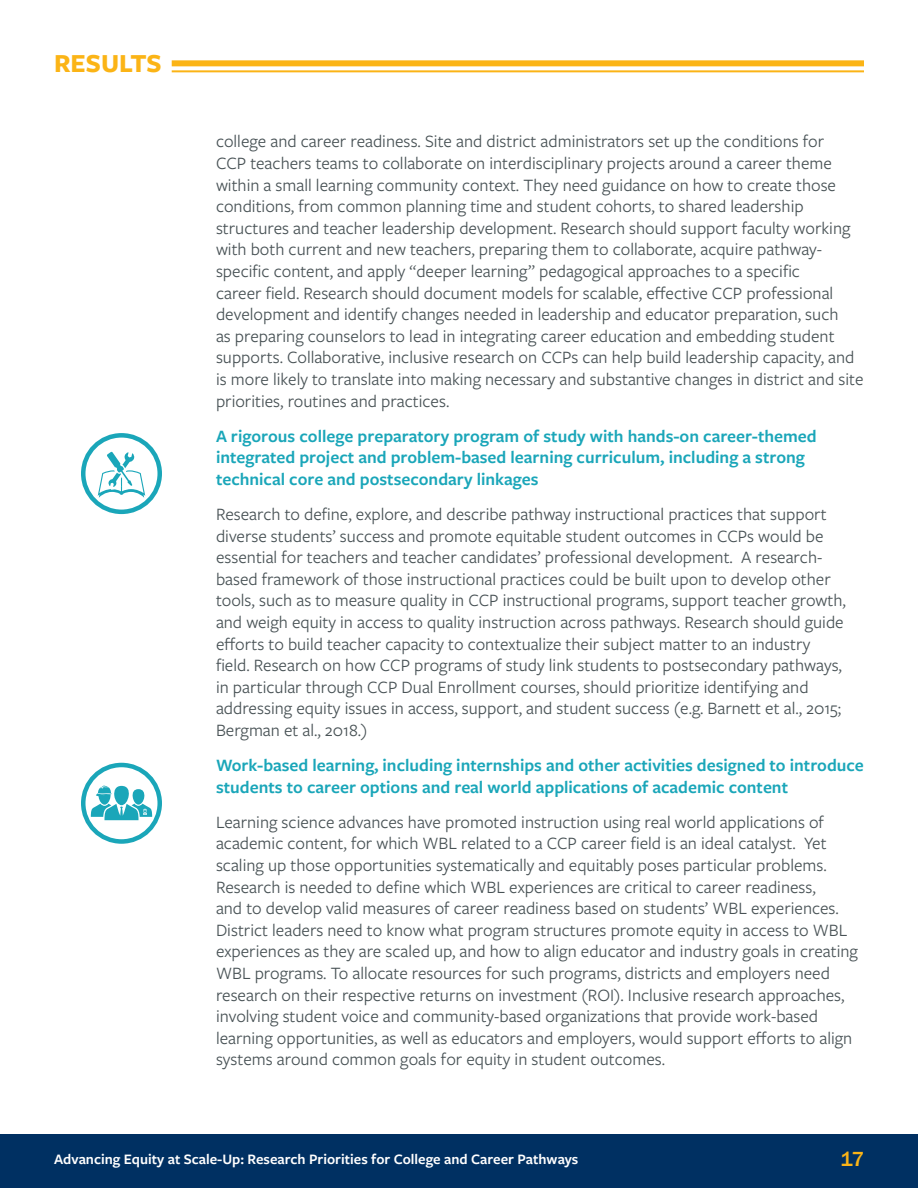
<style>
.page{position:relative;width:918px;height:1188px;background:#fff}
.page>*{position:absolute;margin:0;border:0;box-sizing:border-box;transform-origin:0 0}
.Header_Title_Yellow{font:700 27px "Freight Sans Pro";color:#fbb416}
.t1{font:500 21px "Franklin Gothic";color:#fbb416}
.t2{font:18px/21.6px "Freight Sans Pro";color:#485255}
.Emphasis_Blue{font:600 18px/21.6px "Freight Sans Pro";color:#1aa6b9}
.t3{font:600 15px "Freight Sans Pro";color:#fff}
</style>
<div class="page">
<div style="left:0;top:1134px;width:918px;height:54px;background:#003062"></div>
<div style="left:172px;top:60px;width:692px;height:6px;background:#fbb416"></div>
<hr style="left:172px;top:70px;width:692px;height:2px;background:#fbb416">
<div style="left:81px;top:433px;width:81px;height:81px;border:4px solid #1aa6b9;border-radius:50%"></div>
<svg style="left:98px;top:443px;width:47px;height:55px"></svg>
<div style="left:81px;top:763px;width:81px;height:81px;border:4px solid #1aa6b9;border-radius:50%"></div>
<svg style="left:91px;top:765px;width:61px;height:55px"></svg>
<p class="Header_Title_Yellow" style="left:54px;top:45px;width:109px">RESULTS</p>
<p class="t2" style="left:216px;top:130px;width:649px">college and career readiness. Site and district administrators set up the conditions for<br>CCP teachers teams to collaborate on interdisciplinary projects around a career theme within a small learning community context. They need guidance on how to create those conditions, from common planning time and student cohorts, to shared leadership structures and teacher leadership development. Research should support faculty working with both current and new teachers, preparing them to collaborate, acquire pathway&shy;specific content, and apply “deeper learning” pedagogical approaches to a specific<br>career field. Research should document models for scalable, effective CCP professional development and identify changes needed in leadership and educator preparation, such<br>as preparing counselors to lead in integrating career education and embedding student supports. Collaborative, inclusive research on CCPs can help build leadership capacity, and is more likely to translate into making necessary and substantive changes in district and site priorities, routines and practices.</p>
<p class="Emphasis_Blue" style="left:216px;top:424px;width:602px">A rigorous college preparatory program of study with hands-on career-themed integrated project and problem-based learning curriculum, including a strong technical core and postsecondary linkages</p>
<p class="t2" style="left:216px;top:503px;width:631px">Research to define, explore, and describe pathway instructional practices that support diverse students’ success and promote equitable student outcomes in CCPs would be essential for teachers and teacher candidates’ professional development. A research&shy;based framework of those instructional practices could be built upon to develop other tools, such as to measure quality in CCP instructional programs, support teacher growth, and weigh equity in access to quality instruction across pathways. Research should guide efforts to build teacher capacity to contextualize their subject matter to an industry field. Research on how CCP programs of study link students to postsecondary pathways, in particular through CCP Dual Enrollment courses, should prioritize identifying and addressing equity issues in access, support, and student success (e.g. Barnett et al., 2015; Bergman et al., 2018.)</p>
<p class="Emphasis_Blue" style="left:216px;top:754px;width:649px">Work-based learning, including internships and other activities designed to introduce students to career options and real world applications of academic content</p>
<p class="t2" style="left:216px;top:810px;width:643px">Learning science advances have promoted instruction using real world applications of academic content, for which WBL related to a CCP career field is an ideal catalyst. Yet scaling up those opportunities systematically and equitably poses particular problems.<br>Research is needed to define which WBL experiences are critical to career readiness,<br>and to develop valid measures of career readiness based on students’ WBL experiences.<br>District leaders need to know what program structures promote equity in access to WBL experiences as they are scaled up, and how to align educator and industry goals in creating WBL programs. To allocate resources for such programs, districts and employers need research on their respective returns on investment (ROI). Inclusive research approaches, involving student voice and community-based organizations that provide work-based learning opportunities, as well as educators and employers, would support efforts to align systems around common goals for equity in student outcomes.</p>
<p class="t3" style="left:197px;top:1148px;width:526px">Research Priorities for College and Career Pathways: Advancing Equity at Scale-Up</p>
<p class="t1" style="left:841px;top:1146px;width:25px">17</p>
<p class="t3" style="left:54px;top:1148px;width:526px">Advancing Equity at Scale-Up: Resea ch Pri ities for College and Career Pathw ys</p>
</div>
